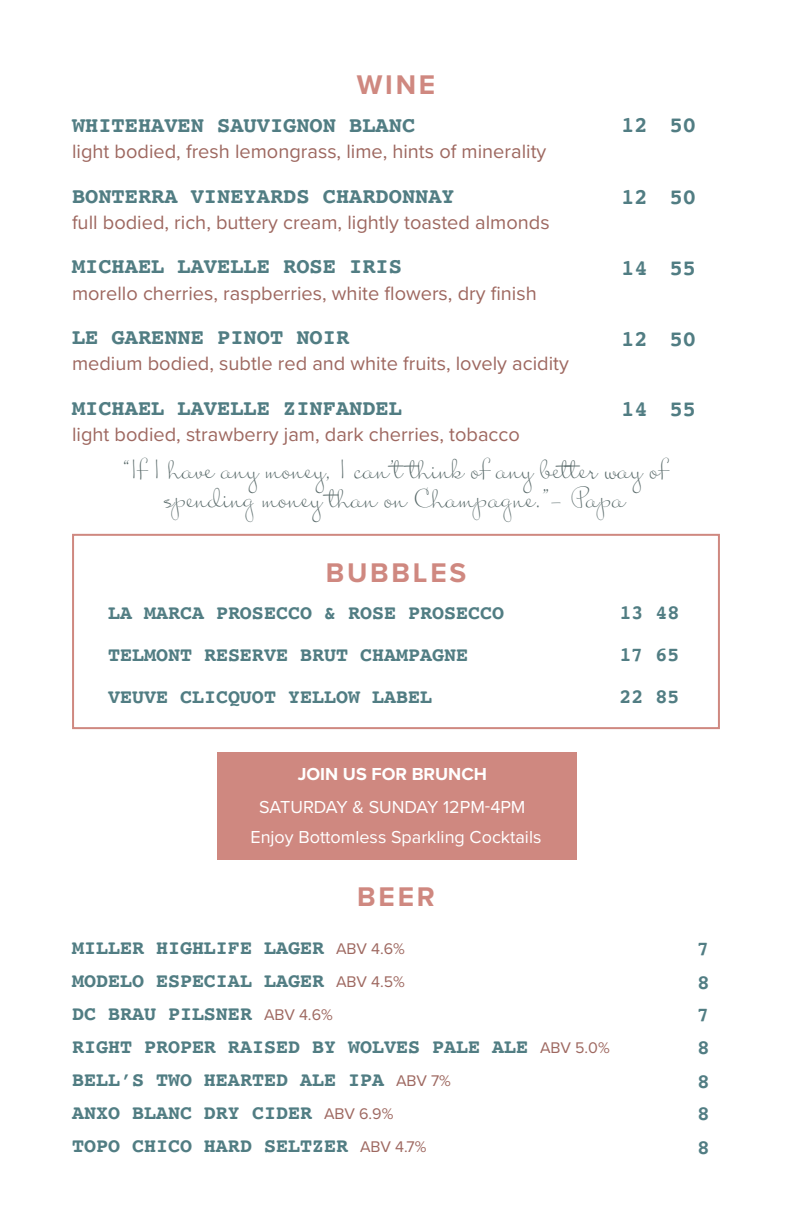
<style>
.page{position:relative;width:792px;height:1224px;background:#fff}
.page>*{position:absolute;margin:0;border:0;box-sizing:border-box;transform-origin:0 0}
.t1{font:700 28px "Proxima Nova";letter-spacing:.1em;color:#cf8880}
.t2{font:24px/28.8px "Mrs Blackfort Pro";color:#576868;text-align:center}
.t3{font:700 22px "Courier";color:#517d83}
.t4{font:700 20px "Courier";color:#517d83}
.t5{font:20px "Proxima Nova";color:#9e6860}
.t6{font:18px "Proxima Nova";color:#fff}
.t7{font:700 18px "Proxima Nova";color:#fff}
.s1{font-family:"Proxima Nova";font-weight:400;font-size:16px;color:#9e6860}
</style>
<div class="page">
<div style="left:217px;top:753px;width:360px;height:107px;background:#cf8880"></div>
<div style="left:72px;top:534px;width:648px;height:195px;border:2px solid #cf8880"></div>
<p class="t1" style="left:357px;top:64px;width:80px">WINE</p>
<p class="t3" style="left:72px;top:108px;width:345px">WHITEHAVEN SAUVIGNON BLANC</p>
<p class="t5" style="left:72px;top:137px;width:476px">light bodied, fresh lemongrass, lime, hints of minerality</p>
<p class="t3" style="left:72px;top:178px;width:384px">BONTERRA VINEYARDS CHARDONNAY</p>
<p class="t5" style="left:72px;top:207px;width:479px">full bodied, rich, buttery cream, lightly toasted almonds</p>
<p class="t3" style="left:72px;top:249px;width:332px">MICHAEL LAVELLE ROSE IRIS</p>
<p class="t5" style="left:72px;top:278px;width:466px">morello cherries, raspberries, white flowers, dry finish</p>
<p class="t3" style="left:72px;top:319px;width:279px">LE GARENNE PINOT NOIR</p>
<p class="t5" style="left:72px;top:349px;width:498px">medium bodied, subtle red and white fruits, lovely acidity</p>
<p class="t3" style="left:72px;top:390px;width:332px">MICHAEL LAVELLE ZINFANDEL</p>
<p class="t5" style="left:72px;top:419px;width:449px">light bodied, strawberry jam, dark cherries, tobacco</p>
<p class="t3" style="left:621px;top:108px;width:28px">12</p>
<p class="t3" style="left:670px;top:108px;width:28px">50</p>
<p class="t3" style="left:621px;top:179px;width:28px">12</p>
<p class="t3" style="left:670px;top:179px;width:28px">50</p>
<p class="t3" style="left:621px;top:250px;width:28px">14</p>
<p class="t3" style="left:670px;top:250px;width:28px">55</p>
<p class="t3" style="left:621px;top:321px;width:28px">12</p>
<p class="t3" style="left:670px;top:321px;width:28px">50</p>
<p class="t3" style="left:621px;top:391px;width:28px">14</p>
<p class="t3" style="left:670px;top:391px;width:28px">55</p>
<p class="t2" style="left:123px;top:455px;width:547px">“If I have any money, I can’t think of any better way of spending money than on Champagne.”- Papa</p>
<p class="t1" style="left:326px;top:552px;width:142px">BUBBLES</p>
<p class="t4" style="left:108px;top:597px;width:398px">LA MARCA PROSECCO &amp; ROSE PROSECCO</p>
<p class="t4" style="left:108px;top:639px;width:362px">TELMONT RESERVE BRUT CHAMPAGNE</p>
<p class="t4" style="left:108px;top:681px;width:326px">VEUVE CLICQUOT YELLOW LABEL</p>
<p class="t4" style="left:619px;top:597px;width:61px">13 48</p>
<p class="t4" style="left:619px;top:639px;width:61px">17 65</p>
<p class="t4" style="left:619px;top:681px;width:61px">22 85</p>
<p class="t7" style="left:298px;top:761px;width:191px">JOIN US FOR BRUNCH</p>
<p class="t6" style="left:259px;top:793px;width:268px">SATURDAY &amp; SUNDAY 12PM-4PM</p>
<p class="t6" style="left:250px;top:824px;width:293px">Enjoy Bottomless Sparkling Cocktails</p>
<p class="t1" style="left:357px;top:876px;width:79px">BEER</p>
<p class="t4" style="left:72px;top:932px;width:334px">MILLER HIGHLIFE LAGER <span class="s1">ABV 4.6%</span></p>
<p class="t4" style="left:72px;top:965px;width:334px">MODELO ESPECIAL LAGER <span class="s1">ABV 4.5%</span></p>
<p class="t4" style="left:72px;top:998px;width:262px">DC BRAU PILSNER <span class="s1">ABV 4.6%</span></p>
<p class="t4" style="left:72px;top:1031px;width:539px">RIGHT PROPER RAISED BY WOLVES PALE ALE <span class="s1">ABV 5.0%</span></p>
<p class="t4" style="left:72px;top:1064px;width:381px">BELL’S TWO HEARTED ALE IPA <span class="s1">ABV 7%</span></p>
<p class="t4" style="left:72px;top:1097px;width:323px">ANXO BLANC DRY CIDER <span class="s1">ABV 6.9%</span></p>
<p class="t4" style="left:72px;top:1130px;width:356px">TOPO CHICO HARD SELTZER <span class="s1">ABV 4.7%</span></p>
<p class="t4" style="left:698px;top:933px;width:13px">7</p>
<p class="t4" style="left:698px;top:966px;width:13px">8</p>
<p class="t4" style="left:698px;top:999px;width:13px">7</p>
<p class="t4" style="left:698px;top:1032px;width:13px">8</p>
<p class="t4" style="left:698px;top:1066px;width:13px">8</p>
<p class="t4" style="left:698px;top:1098px;width:13px">8</p>
<p class="t4" style="left:698px;top:1131px;width:13px">8</p>
</div>
